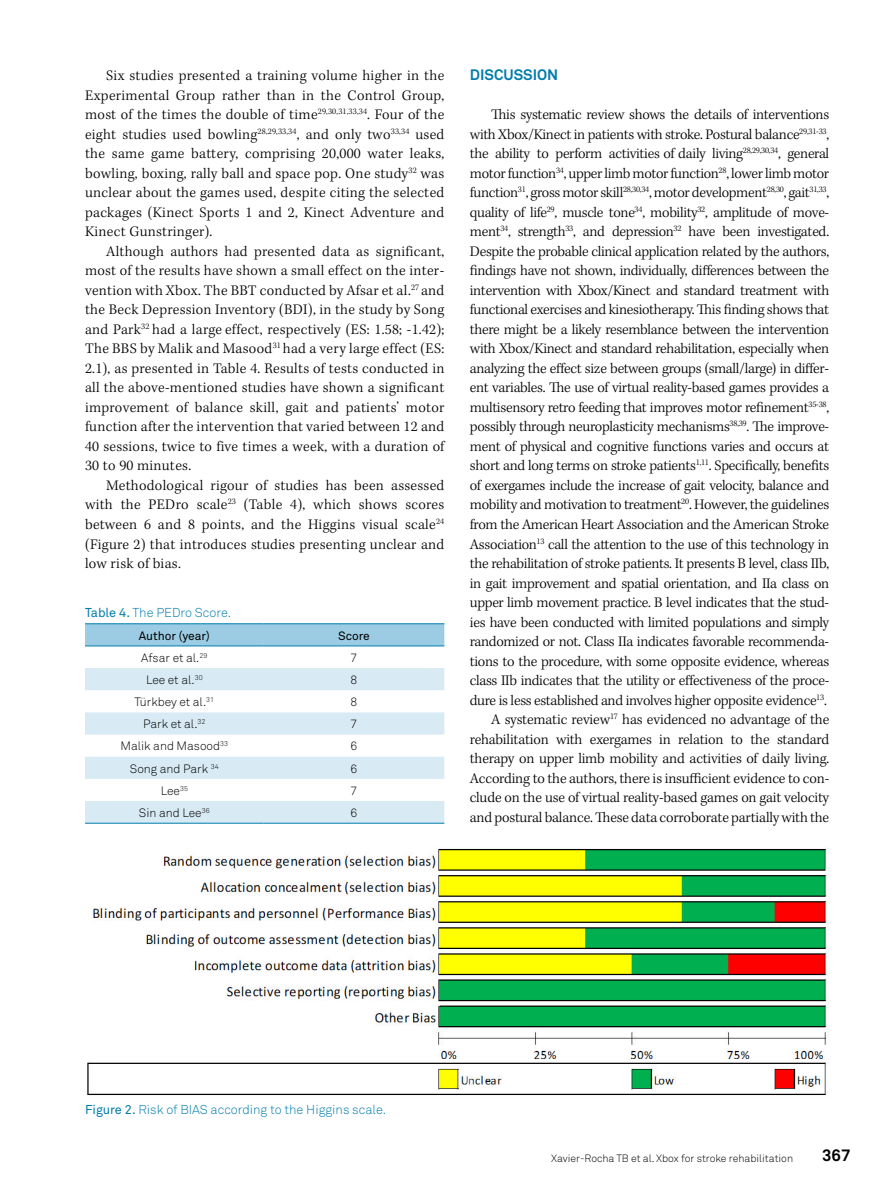
<style>
.page{position:relative;width:893px;height:1191px;background:#fff}
.page>*{position:absolute;margin:0;border:0;box-sizing:border-box;transform-origin:0 0}
.t1{font:700 16.5px "Akkurat Pro";color:#000}
.t2{font:300 15px/19.5px "Kepler Std";letter-spacing:-.02em;color:#000;text-align:justify}
.t3{font:700 15px "Akkurat Pro";color:#007dac}
.t4{font:12.75px "Akkurat Light Pro";color:#007dac}
.t5{font:12px "Akkurat Light Pro";color:#000}
.t6{font:12px "Akkurat Pro";color:#000}
.t7{font:10.5px "Akkurat Light Pro";color:#000}
.s1{font-family:"Akkurat Pro"}
</style>
<div class="page">
<div style="left:85px;top:624px;width:359px;height:21px;background:#9bcce3"></div>
<svg style="left:85px;top:668px;width:359px;height:155px;fill:#d8eaf4"></svg>
<hr style="left:85px;top:623px;width:179px;height:1px;background:#007dac">
<hr style="left:264px;top:623px;width:180px;height:1px;background:#007dac">
<hr style="left:85px;top:645px;width:179px;height:1px;background:#007dac">
<hr style="left:264px;top:645px;width:180px;height:1px;background:#007dac">
<hr style="left:85px;top:823px;width:179px;height:1px;background:#007dac">
<hr style="left:264px;top:823px;width:180px;height:1px;background:#007dac">
<img style="left:87px;top:848px;width:742px;height:247px">
<p class="t2" style="left:85px;top:67px;width:361px;text-indent:21px">Six studies presented a training volume higher in the Experimental Group rather than in the Control Group, most of the times the double of time<sup>29,30,31,33,34</sup>. Four of the eight studies used bowling<sup>28,29,33,34</sup>, and only two<sup>33,34</sup> used the same game battery, comprising 20,000 water leaks, bowling, boxing, rally ball and space pop. One study<sup>32</sup> was unclear about the games used, despite citing the selected packages (Kinect Sports 1 and 2, Kinect Adventure and Kinect Gunstringer).</p>
<p class="t2" style="left:85px;top:242px;width:361px;text-indent:21px">Although authors had presented data as significant, most of the results have shown a small effect on the inter&shy;vention with Xbox. The BBT conducted by Afsar et al.<sup>27</sup> and the Beck Depression Inventory (BDI), in the study by Song and Park<sup>32</sup> had a large effect, respectively (ES: 1.58; -1.42); The BBS by Malik and Masood<sup>31</sup> had a very large effect (ES:<br>2.1), as presented in Table 4. Results of tests conducted in all the above-mentioned studies have shown a significant improvement of balance skill, gait and patients’ motor function after the intervention that varied between 12 and 40 sessions, twice to five times a week, with a duration of 30 to 90 minutes.</p>
<p class="t2" style="left:85px;top:476px;width:361px;text-indent:21px">Methodological rigour of studies has been assessed with the PEDro scale<sup>23</sup> (Table 4), which shows scores between 6 and 8 points, and the Higgins visual scale<sup>24 </sup>(Figure 2) that introduces studies presenting unclear and low risk of bias.</p>
<p class="t4" style="left:85px;top:605px;width:148px"><span class="s1">Table 4.</span> The PEDro Score.</p>
<p class="t6" style="left:139px;top:628px;width:73px">Author (year)</p>
<p class="t6" style="left:338px;top:628px;width:33px">Score</p>
<p class="t5" style="left:141px;top:650px;width:68px">Afsar et al.<sup>29</sup></p>
<p class="t5" style="left:351px;top:650px;width:8px">7</p>
<p class="t5" style="left:146px;top:672px;width:58px">Lee et al.<sup>30</sup></p>
<p class="t5" style="left:351px;top:672px;width:8px">8</p>
<p class="t5" style="left:134px;top:694px;width:81px">Türkbey et al.<sup>31</sup></p>
<p class="t5" style="left:351px;top:694px;width:8px">8</p>
<p class="t5" style="left:143px;top:717px;width:64px">Park et al.<sup>32</sup></p>
<p class="t5" style="left:351px;top:717px;width:8px">7</p>
<p class="t5" style="left:121px;top:739px;width:109px">Malik and Masood<sup>33</sup></p>
<p class="t5" style="left:351px;top:739px;width:8px">6</p>
<p class="t5" style="left:130px;top:761px;width:90px">Song and Park <sup>34</sup></p>
<p class="t5" style="left:351px;top:761px;width:8px">6</p>
<p class="t5" style="left:161px;top:783px;width:29px">Lee<sup>35</sup></p>
<p class="t5" style="left:351px;top:783px;width:8px">7</p>
<p class="t5" style="left:139px;top:805px;width:72px">Sin and Lee<sup>36</sup></p>
<p class="t5" style="left:351px;top:805px;width:8px">6</p>
<p class="t3" style="left:470px;top:66px;width:90px">DISCUSSION</p>
<p class="t2" style="left:470px;top:106px;width:361px;text-align:right">This systematic review shows the details of interventions with Xbox/Kinect in patients with stroke. Postural balance<sup>29,31-33</sup>, the ability to perform activities of daily living<sup>28,29,30,34</sup>, general motor function<sup>34</sup>, upper limb motor function<sup>28</sup>, lower limb motor function<sup>31</sup>, gross motor skill<sup>28,30,34</sup>, motor development<sup>28,30</sup>, gait<sup>31,33</sup>, quality of life<sup>29</sup>, muscle tone<sup>34</sup>, mobility<sup>32</sup>, amplitude of move&shy;ment<sup>34</sup>, strength<sup>33</sup>, and depression<sup>32</sup> have been investigated.<br>Despite the probable clinical application related by the authors, findings have not shown, individually, differences between the intervention with Xbox/Kinect and standard treatment with functional exercises and kinesiotherapy. This finding shows that there might be a likely resemblance between the intervention with Xbox/Kinect and standard rehabilitation, especially when analyzing the effect size between groups (small/large) in differ&shy;ent variables. The use of virtual reality-based games provides a multisensory retro feeding that improves motor refinement<sup>35-38</sup>, possibly through neuroplasticity mechanisms<sup>38,39</sup>. The improve&shy;ment of physical and cognitive functions varies and occurs at short and long terms on stroke patients<sup>1,11</sup>. Specifically, benefits of exergames include the increase of gait velocity, balance and mobility and motivation to treatment<sup>20</sup>. However, the guidelines from the American Heart Association and the American Stroke Association<sup>13</sup> call the attention to the use of this technology in the rehabilitation of stroke patients. It presents B level, class IIb, in gait improvement and spatial orientation, and IIa class on upper limb movement practice. B level indicates that the stud&shy;ies have been conducted with limited populations and simply randomized or not. Class IIa indicates favorable recommenda&shy;tions to the procedure, with some opposite evidence, whereas class IIb indicates that the utility or effectiveness of the proce&shy;dure is less established and involves higher opposite evidence<sup>13</sup>.<br>A systematic review<sup>17</sup> has evidenced no advantage of the rehabilitation with exergames in relation to the standard therapy on upper limb mobility and activities of daily living.<br>According to the authors, there is insufficient evidence to con&shy;clude on the use of virtual reality-based games on gait velocity and postural balance. These data corroborate partially with the</p>
<p class="t4" style="left:85px;top:1102px;width:302px"><span class="s1">Figure 2.</span> Risk of BIAS according to the Higgins scale.</p>
<p class="t7" style="left:551px;top:1151px;width:243px">Xavier-Rocha TB et al. Xbox for stroke rehabilitation</p>
<p class="t1" style="left:822px;top:1145px;width:30px">367</p>
</div>
